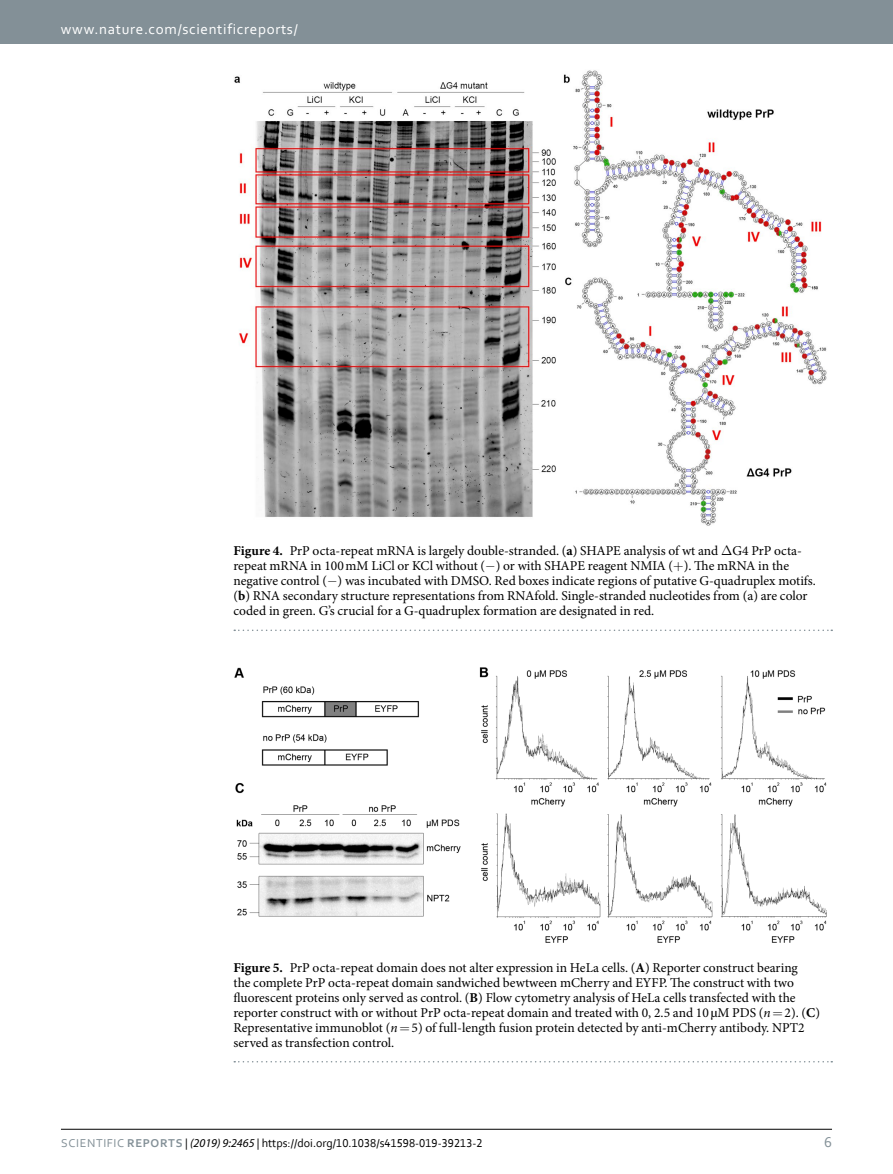
<style>
.page{position:relative;width:893px;height:1174px;background:#fff}
.page>*{position:absolute;margin:0;border:0;box-sizing:border-box;transform-origin:0 0}
.t1{font:15px "Corbel 2";letter-spacing:.045em;color:#fff}
.t2{font:15px "Corbel 2";color:#839097}
.t3{font:13.5px/15px "Minion Pro";color:#000}
.t4{font:12px "Corbel";color:#000}
.s1{font-weight:700}
.s2{font-family:"STIX General"}
.s3{font-style:italic}
.s4{font-family:"Corbel 2";color:#839097}
.s5{font-family:"Corbel Bold 2";color:#839097}
.s6{font-family:"Corbel 2"}
.s7{font-family:"Myriad Pro";font-style:italic}
</style>
<div class="page">
<hr style="left:61px;top:1129px;width:771px;height:1px;background:#000">
<div style="left:0;top:0;width:893px;height:43px;background:#839097"></div>
<img style="left:234px;top:70px;width:593px;height:456px">
<svg style="left:234px;top:629px;width:598px;height:2px"></svg>
<img style="left:234px;top:667px;width:593px;height:276px">
<svg style="left:234px;top:1061px;width:598px;height:1px"></svg>
<p class="t1" style="left:61px;top:19px;width:238px">www.nature.com/scientificreports/</p>
<p class="t3" style="left:233px;top:543px;width:584px"><span class="s1">Figure 4.</span> PrP octa-repeat mRNA is largely double-stranded. (<span class="s1">a</span>) SHAPE analysis of wt and G4 PrP octa&shy;repeat mRNA in 100mM LiCl or KCl without (−) or with SHAPE reagent NMIA ( ). The mRNA in the negative control (−) was incubated with DMSO. Red boxes indicate regions of putative G-quadruplex motifs. (<span class="s1">b</span>) RNA secondary structure representations from RNAfold. Single-stranded nucleotides from (a) are color coded in green. G’s crucial for a G-quadruplex formation are designated in red.</p>
<p class="t3" style="left:233px;top:960px;width:588px"><span class="s1">Figure 5.</span> PrP octa-repeat domain does not alter expression in HeLa cells. (<span class="s1">A</span>) Reporter construct bearing<br>the complete PrP octa-repeat domain sandwiched bewtween mCherry and EYFP. The construct with two fluorescent proteins only served as control. (<span class="s1">B</span>) Flow cytometry analysis of HeLa cells transfected with the reporter construct with or without PrP octa-repeat domain and treated with 0, 2.5 and 10 <span class="s2">µ</span>M PDS (<span class="s3">n</span> 2). (<span class="s1">C</span>)<br>Representative immunoblot (<span class="s3">n</span> 5) of full-length fusion protein detected by anti-mCherry antibody. NPT2 served as transfection control.</p>
<p class="t4" style="left:61px;top:1135px;width:423px"><span class="s4">Scientific</span> <span class="s5">REPORTS</span> <span class="s6">|</span> <span class="s7">(2019) 9:2465</span> <span class="s6">|</span> https://doi.org/10.1038/s41598-019-39213-2</p>
<p class="t2" style="left:824px;top:1132px;width:9px">6</p>
</div>
